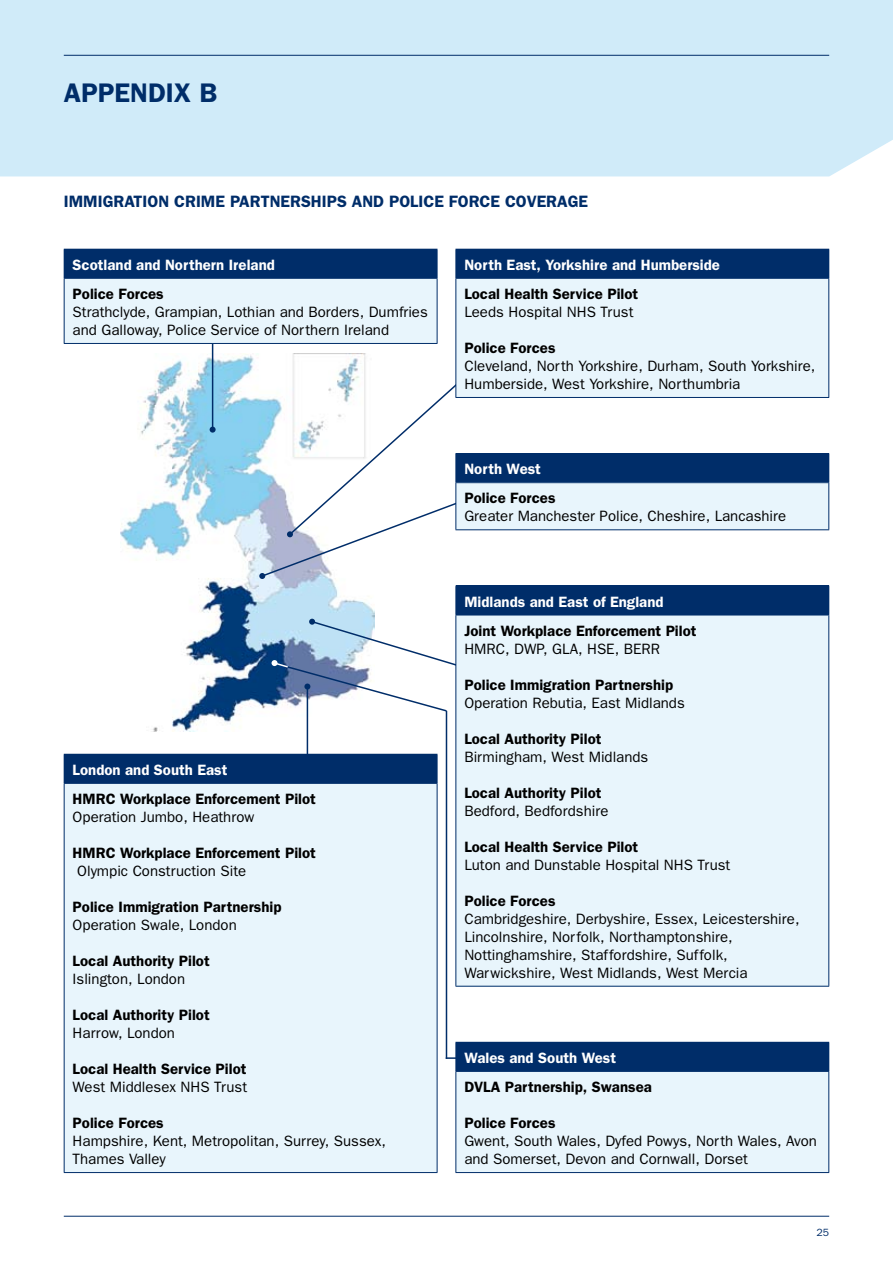
<style>
.page{position:relative;width:893px;height:1263px;background:#fff}
.page>*{position:absolute;margin:0;border:0;box-sizing:border-box;transform-origin:0 0}
.t1{font:600 27px "Franklin Gothic";color:#002d69}
.t2{font:600 16.5px "Franklin Gothic";color:#002d69}
.t3{font:15px/18px "Franklin Gothic";color:#000}
.t4{font:600 15px "Franklin Gothic";color:#000}
.t5{font:600 15px "Franklin Gothic";color:#fff}
.t6{font:10.5px "Franklin Gothic";color:#002d69}
</style>
<div class="page">
<hr style="left:64px;top:1216px;width:765px;height:1px;background:#002d69">
<div style="left:0;top:0;width:893px;height:176px;background:#d0ebf9"></div>
<hr style="left:64px;top:55px;width:765px;height:1px;background:#002d69">
<img style="left:121px;top:354px;width:215px;height:378px">
<hr style="left:212px;top:336px;width:1px;height:94px;background:#002d69">
<svg style="left:210px;top:427px;width:6px;height:6px"></svg>
<div style="left:64px;top:249px;width:373px;height:29px;background:#002d69"></div>
<div style="left:64px;top:278px;width:373px;height:65px;background:#e8f5fc"></div>
<svg style="left:437px;top:250px;width:1px;height:28px"></svg>
<hr style="left:64px;top:278px;width:373px;height:1px;background:#002d69">
<hr style="left:64px;top:279px;width:1px;height:64px;background:#002d69">
<hr style="left:437px;top:279px;width:1px;height:64px;background:#002d69">
<hr style="left:64px;top:343px;width:373px;height:1px;background:#002d69">
<svg style="left:288px;top:331px;width:167px;height:123px"></svg>
<div style="left:456px;top:249px;width:373px;height:29px;background:#002d69"></div>
<div style="left:456px;top:278px;width:373px;height:119px;background:#e8f5fc"></div>
<hr style="left:455px;top:249px;width:374px;height:1px;background:#002d69">
<svg style="left:455px;top:250px;width:1px;height:28px"></svg>
<hr style="left:455px;top:278px;width:374px;height:1px;background:#002d69">
<hr style="left:455px;top:279px;width:1px;height:118px;background:#002d69">
<hr style="left:828px;top:279px;width:1px;height:118px;background:#002d69">
<hr style="left:455px;top:397px;width:374px;height:1px;background:#002d69">
<div style="left:456px;top:453px;width:373px;height:30px;background:#002d69"></div>
<div style="left:456px;top:483px;width:373px;height:47px;background:#e8f5fc"></div>
<hr style="left:455px;top:453px;width:374px;height:1px;background:#002d69">
<svg style="left:259px;top:454px;width:274px;height:125px"></svg>
<hr style="left:455px;top:482px;width:374px;height:1px;background:#002d69">
<hr style="left:455px;top:483px;width:1px;height:46px;background:#002d69">
<hr style="left:828px;top:483px;width:1px;height:46px;background:#002d69">
<hr style="left:455px;top:529px;width:374px;height:1px;background:#002d69">
<div style="left:456px;top:586px;width:373px;height:29px;background:#002d69"></div>
<div style="left:456px;top:615px;width:373px;height:371px;background:#e8f5fc"></div>
<hr style="left:455px;top:585px;width:374px;height:1px;background:#002d69">
<hr style="left:455px;top:615px;width:374px;height:1px;background:#002d69">
<hr style="left:455px;top:615px;width:1px;height:371px;background:#002d69">
<hr style="left:828px;top:615px;width:1px;height:371px;background:#002d69">
<hr style="left:455px;top:986px;width:374px;height:1px;background:#002d69">
<hr style="left:307px;top:686px;width:1px;height:94px;background:#002d69">
<div style="left:64px;top:754px;width:373px;height:29px;background:#002d69"></div>
<div style="left:64px;top:783px;width:373px;height:389px;background:#e8f5fc"></div>
<svg style="left:437px;top:755px;width:1px;height:28px"></svg>
<hr style="left:64px;top:783px;width:373px;height:1px;background:#002d69">
<hr style="left:64px;top:784px;width:1px;height:388px;background:#002d69">
<hr style="left:437px;top:784px;width:1px;height:388px;background:#002d69">
<hr style="left:64px;top:1172px;width:373px;height:1px;background:#002d69">
<hr style="left:446px;top:711px;width:1px;height:348px;background:#002d69">
<hr style="left:446px;top:1057px;width:225px;height:2px;background:#002d69">
<div style="left:456px;top:1042px;width:373px;height:29px;background:#002d69"></div>
<div style="left:456px;top:1071px;width:373px;height:101px;background:#e8f5fc"></div>
<hr style="left:455px;top:1042px;width:374px;height:1px;background:#002d69">
<svg style="left:455px;top:1043px;width:1px;height:28px"></svg>
<hr style="left:455px;top:1071px;width:374px;height:1px;background:#002d69">
<hr style="left:455px;top:1072px;width:1px;height:100px;background:#002d69">
<hr style="left:828px;top:1072px;width:1px;height:100px;background:#002d69">
<hr style="left:455px;top:1172px;width:374px;height:1px;background:#002d69">
<svg style="left:270px;top:586px;width:356px;height:131px"></svg>
<h1 class="t1" style="left:64px;top:77px;width:34px">Appendi</h1>
<h1 class="t1" style="left:174px;top:77px;width:45px">x B</h1>
<p class="t2" style="left:64px;top:191px;width:16px">Immigration</p>
<p class="t2" style="left:174px;top:191px;width:22px">Crime</p>
<p class="t2" style="left:230px;top:191px;width:20px">Partnerships</p>
<p class="t2" style="left:352px;top:191px;width:12px">and</p>
<p class="t2" style="left:389px;top:191px;width:20px">Police</p>
<p class="t2" style="left:449px;top:191px;width:21px">Force</p>
<p class="t2" style="left:505px;top:191px;width:43px">Coverage</p>
<p class="t5" style="left:73px;top:256px;width:204px">Scotland and Northern Ireland</p>
<p class="t4" style="left:73px;top:285px;width:93px">Police Forces</p>
<p class="t3" style="left:73px;top:302px;width:357px">Strathclyde, Grampian, Lothian and Borders, Dumfries and Galloway, Police Service of Northern Ireland</p>
<p class="t5" style="left:73px;top:761px;width:156px">London and South East</p>
<p class="t4" style="left:73px;top:790px;width:245px">HMRC Workplace Enforcement Pilot</p>
<p class="t3" style="left:73px;top:807px;width:183px">Operation Jumbo, Heathrow</p>
<p class="t4" style="left:73px;top:844px;width:245px">HMRC Workplace Enforcement Pilot</p>
<p class="t3" style="left:77px;top:861px;width:171px">Olympic Construction Site</p>
<p class="t4" style="left:73px;top:898px;width:210px">Police Immigration Partnership</p>
<p class="t3" style="left:73px;top:915px;width:166px">Operation Swale, London</p>
<p class="t4" style="left:73px;top:952px;width:139px">Local Authority Pilot</p>
<p class="t3" style="left:73px;top:969px;width:114px">Islington, London</p>
<p class="t4" style="left:73px;top:1006px;width:139px">Local Authority Pilot</p>
<p class="t3" style="left:73px;top:1023px;width:104px">Harrow, London</p>
<p class="t4" style="left:73px;top:1060px;width:175px">Local Health Service Pilot</p>
<p class="t3" style="left:73px;top:1077px;width:176px">West Middlesex NHS Trust</p>
<p class="t4" style="left:73px;top:1114px;width:93px">Police Forces</p>
<p class="t3" style="left:73px;top:1131px;width:315px">Hampshire, Kent, Metropolitan, Surrey, Sussex,<br>Thames Valley</p>
<p class="t5" style="left:464px;top:256px;width:257px">North East, Yorkshire and Humberside</p>
<p class="t4" style="left:464px;top:285px;width:175px">Local Health Service Pilot</p>
<p class="t3" style="left:464px;top:302px;width:171px">Leeds Hospital NHS Trust</p>
<p class="t4" style="left:464px;top:339px;width:93px">Police Forces</p>
<p class="t3" style="left:464px;top:356px;width:353px">Cleveland, North Yorkshire, Durham, South Yorkshire,<br>Humberside, West Yorkshire, Northumbria</p>
<p class="t5" style="left:464px;top:460px;width:78px">North West</p>
<p class="t4" style="left:464px;top:489px;width:93px">Police Forces</p>
<p class="t3" style="left:464px;top:507px;width:323px">Greater Manchester Police, Cheshire, Lancashire</p>
<p class="t5" style="left:464px;top:592px;width:201px">Midlands and East of England</p>
<p class="t4" style="left:464px;top:622px;width:234px">Joint Workplace Enforcement Pilot</p>
<p class="t3" style="left:464px;top:639px;width:197px">HMRC, DWP, GLA, HSE, BERR</p>
<p class="t4" style="left:464px;top:676px;width:210px">Police Immigration Partnership</p>
<p class="t3" style="left:464px;top:693px;width:222px">Operation Rebutia, East Midlands</p>
<p class="t4" style="left:464px;top:730px;width:139px">Local Authority Pilot</p>
<p class="t3" style="left:464px;top:747px;width:186px">Birmingham, West Midlands</p>
<p class="t4" style="left:464px;top:784px;width:139px">Local Authority Pilot</p>
<p class="t3" style="left:464px;top:801px;width:146px">Bedford, Bedfordshire</p>
<p class="t4" style="left:464px;top:838px;width:175px">Local Health Service Pilot</p>
<p class="t3" style="left:464px;top:855px;width:268px">Luton and Dunstable Hospital NHS Trust</p>
<p class="t4" style="left:464px;top:892px;width:93px">Police Forces</p>
<p class="t3" style="left:464px;top:909px;width:337px">Cambridgeshire, Derbyshire, Essex, Leicestershire, Lincolnshire, Norfolk, Northamptonshire, Nottinghamshire, Staffordshire, Suffolk, Warwickshire, West Midlands, West Mercia</p>
<p class="t5" style="left:464px;top:1049px;width:153px">Wales and South West</p>
<p class="t4" style="left:464px;top:1078px;width:189px">DVLA Partnership, Swansea</p>
<p class="t4" style="left:464px;top:1114px;width:93px">Police Forces</p>
<p class="t3" style="left:464px;top:1131px;width:354px">Gwent, South Wales, Dyfed Powys, North Wales, Avon and Somerset, Devon and Cornwall, Dorset</p>
<p class="t6" style="left:817px;top:1226px;width:14px">25</p>
</div>
